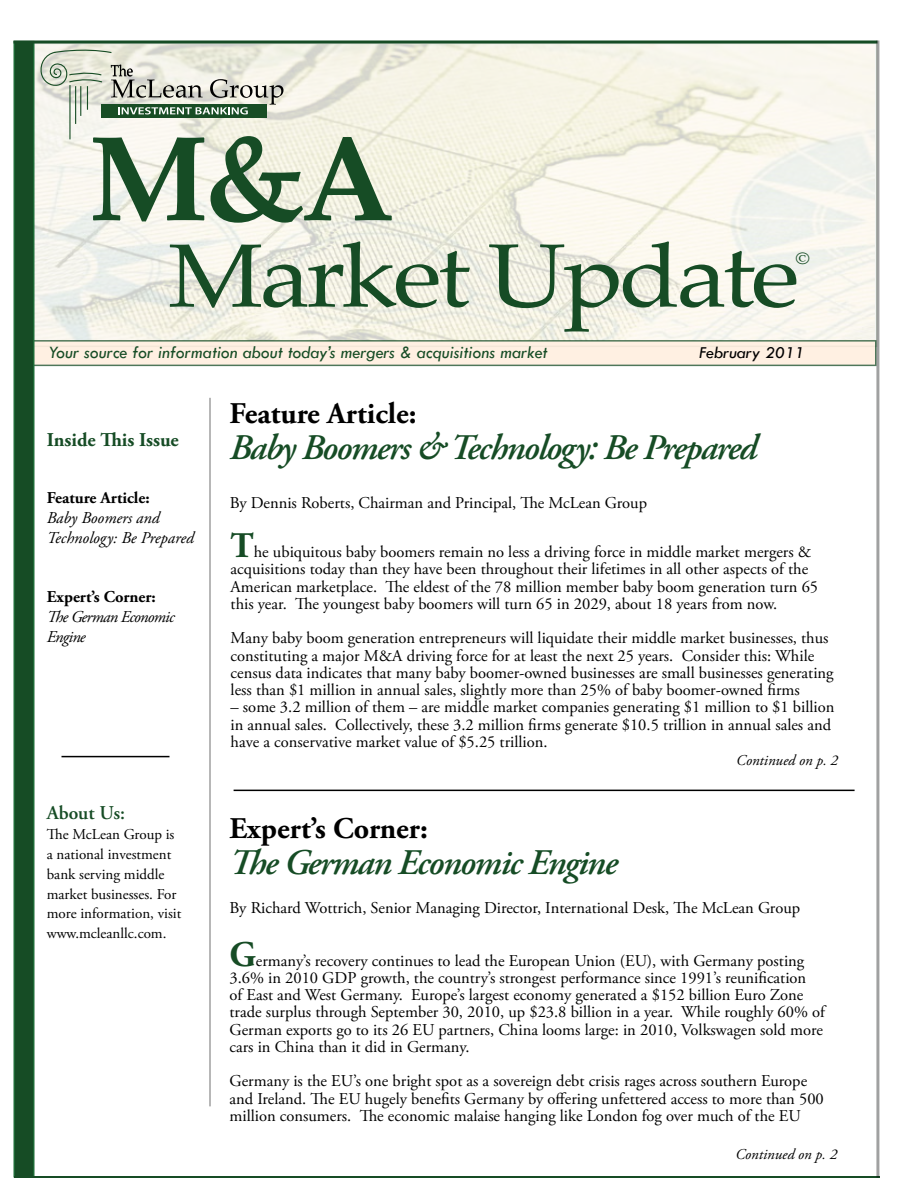
<style>
.page{position:relative;width:918px;height:1188px;background:#fff}
.page>*{position:absolute;margin:0;border:0;box-sizing:border-box;transform-origin:0 0}
.t1{font:700 120px "Palatino Linotype";color:#164c25}
.t2{font:90px "Palatino Linotype";letter-spacing:-.04em;color:#164c25;scale:1.12 1}
.t3{font:italic 600 36px "Adobe Garamond Pro";letter-spacing:-.04em;color:#164c25}
.t4{font:700 30px "Adobe Garamond Pro";color:#000}
.t5{font:700 19.5px "Adobe Garamond Pro";color:#164c25}
.t6{font:600 19.5px "Adobe Garamond Pro";color:#164c25}
.t7{font:italic 18px "Tw Cen";color:#164c25}
.t8{font:italic 17.25px "Tw Cen";color:#000;scale:1.04 1}
.t9{font:16.5px/17.2px "Adobe Garamond Pro";color:#000}
.t10{font:italic 16.5px/19.8px "Adobe Garamond Pro";letter-spacing:-.005em;color:#000}
.t11{font:700 16.5px "Adobe Garamond Pro";color:#000}
.t12{font:italic 16.5px/19.8px "Adobe Garamond Pro";letter-spacing:-.04em;color:#000}
.t13{font:16.5px "Palatino Linotype";color:#164c25;scale:1.12 1}
.t14{font:15px/19.8px "Adobe Garamond Pro";color:#000}
.t15{font:italic 15px "Adobe Garamond Pro";color:#000}
.s1{font-weight:700;font-size:36px;color:#164c25}
</style>
<div class="page">
<img style="left:34px;top:46px;width:840px;height:294px">
<div style="left:32px;top:341px;width:844px;height:24px;background:#fff0e2"></div>
<div style="left:31px;top:340px;width:845px;height:26px;border:2px solid #174c25"></div>
<div style="left:14px;top:42px;width:20px;height:1135px;background:#164c25"></div>
<div style="left:14px;top:41px;width:20px;height:1137px;border:2px solid #1d6a36"></div>
<hr style="left:209px;top:398px;width:2px;height:708px;background:#000">
<svg style="left:40px;top:47px;width:244px;height:93px"></svg>
<div style="left:14px;top:40px;width:864px;height:4px;border:2px solid #164c25"></div>
<hr style="left:14px;top:1176px;width:865px;height:2px;background:#164c25">
<hr style="left:876px;top:40px;width:3px;height:1138px;background:#050606">
<hr style="left:62px;top:756px;width:108px;height:1px;background:#000">
<hr style="left:234px;top:790px;width:621px;height:1px;background:#000">
<h1 class="t1" style="left:88px;top:94px;width:308px">M&amp;A</h1>
<h2 class="t2" style="left:168px;top:212px;width:566px">Market Update</h2>
<p class="t13" style="left:796px;top:247px;width:14px">©</p>
<p class="t7" style="left:48px;top:342px;width:501px">Your source for information about today’s mergers &amp; acquisitions market</p>
<p class="t8" style="left:699px;top:342px;width:103px">February 2011</p>
<p class="t5" style="left:47px;top:428px;width:134px">Inside This Issue</p>
<p class="t11" style="left:47px;top:488px;width:104px">Feature Article:</p>
<p class="t10" style="left:47px;top:508px;width:149px">Baby Boomers and<br>Technology: Be Prepared</p>
<p class="t11" style="left:47px;top:587px;width:111px">Expert’s Corner:</p>
<p class="t12" style="left:47px;top:607px;width:130px">The German Economic<br>Engine</p>
<h3 class="t4" style="left:230px;top:396px;width:189px">Feature Article:</h3>
<h3 class="t3" style="left:230px;top:426px;width:529px">Baby Boomers &amp; Technology: Be Prepared</h3>
<p class="t9" style="left:230px;top:495px;width:419px">By Dennis Roberts, Chairman and Principal, The McLean Group</p>
<p class="t9" style="left:231px;top:544px;width:589px"><span class="s1">T</span>he ubiquitous baby boomers remain no less a driving force in middle market mergers &amp; acquisitions today than they have been throughout their lifetimes in all other aspects of the American marketplace. The eldest of the 78 million member baby boom generation turn 65 this year. The youngest baby boomers will turn 65 in 2029, about 18 years from now.</p>
<p class="t9" style="left:231px;top:630px;width:604px">Many baby boom generation entrepreneurs will liquidate their middle market businesses, thus constituting a major M&amp;A driving force for at least the next 25 years. Consider this: While census data indicates that many baby boomer-owned businesses are small businesses generating less than $1 million in annual sales, slightly more than 25% of baby boomer-owned firms</p>
<p class="t9" style="left:231px;top:699px;width:605px">– some 3.2 million of them – are middle market companies generating $1 million to $1 billion in annual sales. Collectively, these 3.2 million firms generate $10.5 trillion in annual sales and have a conservative market value of $5.25 trillion.</p>
<p class="t15" style="left:736px;top:752px;width:103px">Continued on p. 2</p>
<p class="t6" style="left:47px;top:802px;width:80px">About Us:</p>
<p class="t14" style="left:47px;top:825px;width:136px">The McLean Group is a national investment bank serving middle market businesses. For more information, visit www.mcleanllc.com.</p>
<h3 class="t4" style="left:229px;top:811px;width:200px">Expert’s Corner:</h3>
<h3 class="t3" style="left:229px;top:842px;width:390px">The German Economic Engine</h3>
<p class="t9" style="left:230px;top:900px;width:572px">By Richard Wottrich, Senior Managing Director, International Desk, The McLean Group</p>
<p class="t9" style="left:230px;top:952px;width:597px"><span class="s1">G</span>ermany’s recovery continues to lead the European Union (EU), with Germany posting 3.6% in 2010 GDP growth, the country’s strongest performance since 1991’s reunification<br>of East and West Germany. Europe’s largest economy generated a $152 billion Euro Zone trade surplus through September 30, 2010, up $23.8 billion in a year. While roughly 60% of German exports go to its 26 EU partners, China looms large: in 2010, Volkswagen sold more cars in China than it did in Germany.</p>
<p class="t9" style="left:230px;top:1073px;width:596px">Germany is the EU’s one bright spot as a sovereign debt crisis rages across southern Europe and Ireland. The EU hugely benefits Germany by offering unfettered access to more than 500 million consumers. The economic malaise hanging like London fog over much of the EU</p>
<p class="t15" style="left:735px;top:1145px;width:103px">Continued on p. 2</p>
</div>
